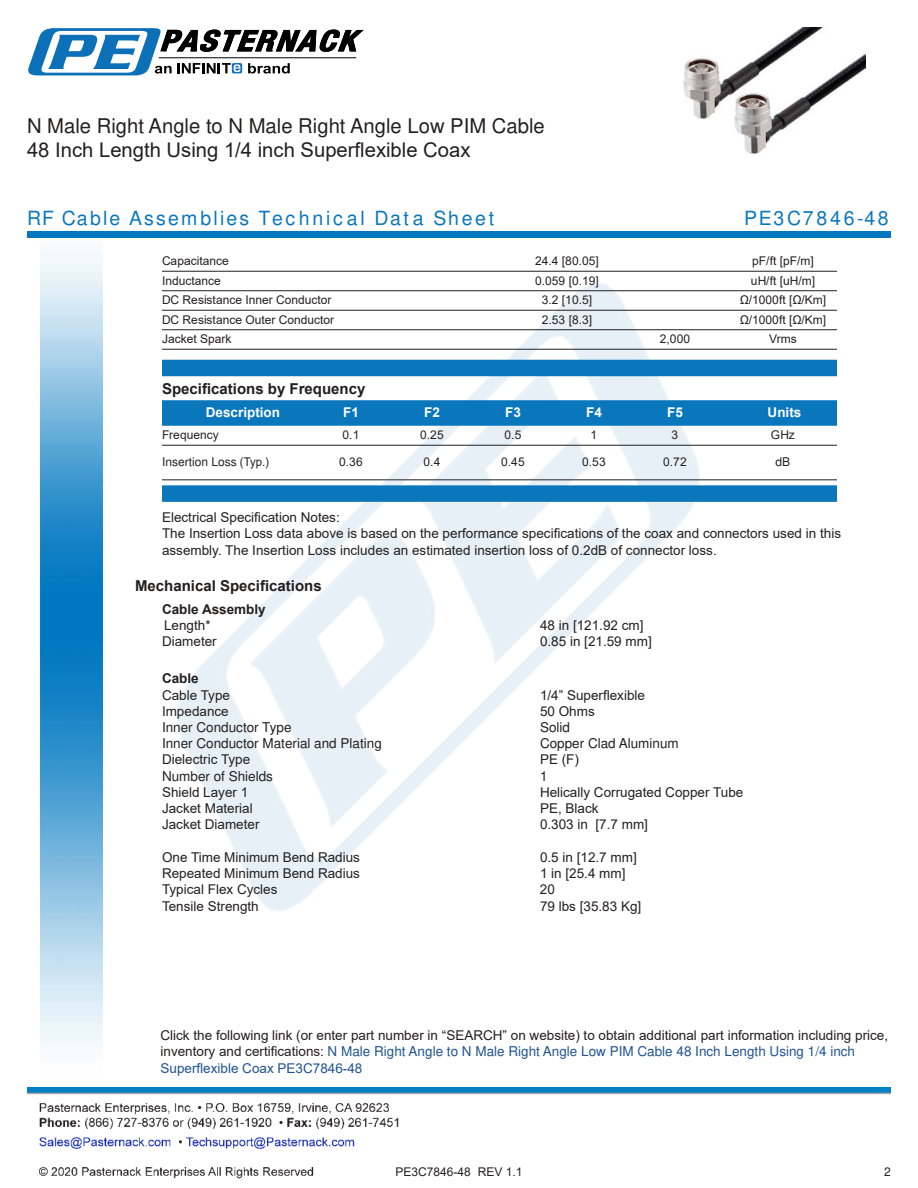
<style>
.page{position:relative;width:918px;height:1188px;background:#fff}
.page>*{position:absolute;margin:0;border:0;box-sizing:border-box;transform-origin:0 0}
.t1{font:20.25px/24.3px "Arial";color:#221f1f}
.t2{font:900 19.5px "Arial";letter-spacing:.12em;color:#0a77bd}
.t3{font:900 19.5px "Arial";letter-spacing:.14em;color:#0a77bd}
.t4{font:700 15px "Arial";color:#221f1f}
.t5{font:13.5px/16.2px "Arial";color:#221f1f}
.t6{font:700 13.5px "Arial";color:#fff}
.t7{font:700 13.5px "Arial";color:#221f1f}
.t8{font:12px "Arial";color:#221f1f}
.s1{color:#1f5392}
</style>
<div class="page">
<img style="left:39px;top:1103px;width:360px;height:76px">
<img style="left:102px;top:254px;width:719px;height:716px">
<img style="left:27px;top:1088px;width:864px;height:7px">
<img style="left:40px;top:237px;width:62px;height:811px">
<div style="left:27px;top:231px;width:864px;height:6px;background:#0177c0"></div>
<svg style="left:28px;top:28px;width:336px;height:47px"></svg>
<hr style="left:162px;top:271px;width:675px;height:1px;background:#221f1f">
<hr style="left:162px;top:290px;width:675px;height:1px;background:#221f1f">
<hr style="left:162px;top:310px;width:675px;height:1px;background:#221f1f">
<hr style="left:162px;top:329px;width:675px;height:1px;background:#221f1f">
<hr style="left:162px;top:349px;width:675px;height:1px;background:#221f1f">
<div style="left:162px;top:360px;width:675px;height:16px;background:#0a77bd"></div>
<div style="left:162px;top:400px;width:675px;height:26px;background:#0a77bd"></div>
<hr style="left:162px;top:445px;width:675px;height:1px;background:#221f1f">
<hr style="left:162px;top:480px;width:675px;height:1px;background:#221f1f">
<div style="left:162px;top:485px;width:675px;height:17px;background:#0a77bd"></div>
<img style="left:683px;top:27px;width:183px;height:127px">
<h1 class="t1" style="left:27px;top:115px;width:519px">N Male Right Angle to N Male Right Angle Low PIM Cable<br>48 Inch Length Using 1/4 inch Super昀氀exible Coax</h1>
<h2 class="t2" style="left:27px;top:207px;width:469px">RF Cable Assemblies Technical Data Sheet</h2>
<h2 class="t3" style="left:744px;top:207px;width:146px">PE3C7846-48</h2>
<p class="t8" style="left:162px;top:253px;width:68px">Capacitance</p>
<p class="t8" style="left:535px;top:253px;width:65px">24.4 [80.05]</p>
<p class="t8" style="left:752px;top:253px;width:63px">pF/ft [pF/m]</p>
<p class="t8" style="left:162px;top:272px;width:60px">Inductance</p>
<p class="t8" style="left:535px;top:272px;width:65px">0.059 [0.19]</p>
<p class="t8" style="left:751px;top:272px;width:66px">uH/ft [uH/m]</p>
<p class="t8" style="left:162px;top:292px;width:171px">DC Resistance Inner Conductor</p>
<p class="t8" style="left:542px;top:292px;width:52px">3.2 [10.5]</p>
<p class="t8" style="left:740px;top:292px;width:88px">Ω/1000ft [Ω/Km]</p>
<p class="t8" style="left:162px;top:311px;width:174px">DC Resistance Outer Conductor</p>
<p class="t8" style="left:542px;top:311px;width:52px">2.53 [8.3]</p>
<p class="t8" style="left:740px;top:311px;width:88px">Ω/1000ft [Ω/Km]</p>
<p class="t8" style="left:162px;top:331px;width:71px">Jacket Spark</p>
<p class="t8" style="left:660px;top:331px;width:32px">2,000</p>
<p class="t8" style="left:769px;top:331px;width:29px">Vrms</p>
<p class="t4" style="left:162px;top:378px;width:205px">Speci昀椀cations by Frequency</p>
<p class="t6" style="left:206px;top:403px;width:76px">Description</p>
<p class="t6" style="left:343px;top:403px;width:17px">F1</p>
<p class="t6" style="left:424px;top:403px;width:17px">F2</p>
<p class="t6" style="left:505px;top:403px;width:17px">F3</p>
<p class="t6" style="left:586px;top:403px;width:17px">F4</p>
<p class="t6" style="left:667px;top:403px;width:17px">F5</p>
<p class="t6" style="left:768px;top:403px;width:35px">Units</p>
<p class="t8" style="left:162px;top:427px;width:58px">Frequency</p>
<p class="t8" style="left:343px;top:427px;width:18px">0.1</p>
<p class="t8" style="left:420px;top:427px;width:25px">0.25</p>
<p class="t8" style="left:505px;top:427px;width:18px">0.5</p>
<p class="t8" style="left:591px;top:427px;width:8px">1</p>
<p class="t8" style="left:672px;top:427px;width:8px">3</p>
<p class="t8" style="left:771px;top:427px;width:25px">GHz</p>
<p class="t8" style="left:162px;top:457px;width:109px">Insertion Loss (Typ.)</p>
<p class="t8" style="left:339px;top:454px;width:25px">0.36</p>
<p class="t8" style="left:424px;top:454px;width:18px">0.4</p>
<p class="t8" style="left:501px;top:454px;width:25px">0.45</p>
<p class="t8" style="left:582px;top:454px;width:25px">0.53</p>
<p class="t8" style="left:663px;top:454px;width:25px">0.72</p>
<p class="t8" style="left:776px;top:457px;width:16px">dB</p>
<p class="t5" style="left:162px;top:509px;width:681px">Electrical Speci昀椀cation Notes:<br>The Insertion Loss data above is based on the performance speci昀椀cations of the coax and connectors used in this assembly. The Insertion Loss includes an estimated insertion loss of 0.2dB of connector loss.</p>
<p class="t4" style="left:135px;top:575px;width:188px">Mechanical Speci昀椀cations</p>
<p class="t7" style="left:162px;top:599px;width:105px">Cable Assembly</p>
<p class="t5" style="left:164px;top:617px;width:48px">Length*</p>
<p class="t5" style="left:540px;top:617px;width:105px">48 in [121.92 cm]</p>
<p class="t5" style="left:162px;top:633px;width:56px">Diameter</p>
<p class="t5" style="left:540px;top:633px;width:113px">0.85 in [21.59 mm]</p>
<p class="t7" style="left:162px;top:669px;width:38px">Cable</p>
<p class="t5" style="left:162px;top:687px;width:70px">Cable Type</p>
<p class="t5" style="left:540px;top:687px;width:107px">1/4” Super昀氀exible</p>
<p class="t5" style="left:162px;top:703px;width:68px">Impedance</p>
<p class="t5" style="left:540px;top:703px;width:56px">50 Ohms</p>
<p class="t5" style="left:162px;top:720px;width:131px">Inner Conductor Type</p>
<p class="t5" style="left:540px;top:720px;width:32px">Solid</p>
<p class="t5" style="left:162px;top:737px;width:221px">Inner Conductor Material and Plating</p>
<p class="t5" style="left:540px;top:737px;width:140px">Copper Clad Aluminum</p>
<p class="t5" style="left:162px;top:752px;width:90px">Dielectric Type</p>
<p class="t5" style="left:540px;top:752px;width:41px">PE (F)</p>
<p class="t5" style="left:162px;top:769px;width:113px">Number of Shields</p>
<p class="t5" style="left:540px;top:769px;width:9px">1</p>
<p class="t5" style="left:162px;top:784px;width:88px">Shield Layer 1</p>
<p class="t5" style="left:540px;top:784px;width:205px">Helically Corrugated Copper Tube</p>
<p class="t5" style="left:162px;top:800px;width:92px">Jacket Material</p>
<p class="t5" style="left:540px;top:800px;width:60px">PE, Black</p>
<p class="t5" style="left:162px;top:816px;width:99px">Jacket Diameter</p>
<p class="t5" style="left:540px;top:816px;width:110px">0.303 in [7.7 mm]</p>
<p class="t5" style="left:162px;top:849px;width:200px">One Time Minimum Bend Radius</p>
<p class="t5" style="left:540px;top:849px;width:98px">0.5 in [12.7 mm]</p>
<p class="t5" style="left:162px;top:865px;width:200px">Repeated Minimum Bend Radius</p>
<p class="t5" style="left:540px;top:865px;width:87px">1 in [25.4 mm]</p>
<p class="t5" style="left:162px;top:881px;width:117px">Typical Flex Cycles</p>
<p class="t5" style="left:540px;top:881px;width:17px">20</p>
<p class="t5" style="left:162px;top:898px;width:98px">Tensile Strength</p>
<p class="t5" style="left:540px;top:898px;width:103px">79 lbs [35.83 Kg]</p>
<p class="t5" style="left:160px;top:1027px;width:729px">Click the following link (or enter part number in “SEARCH” on website) to obtain additional part information including price, inventory and certi昀椀cations: <span class="s1">N Male Right Angle to N Male Right Angle Low PIM Cable 48 Inch Length Using 1/4 inch<br>Super昀氀exible Coax PE3C7846-48</span></p>
<p class="t8" style="left:396px;top:1163px;width:128px">PE3C7846-48 REV 1.1</p>
<p class="t8" style="left:884px;top:1167px;width:8px">2</p>
</div>
